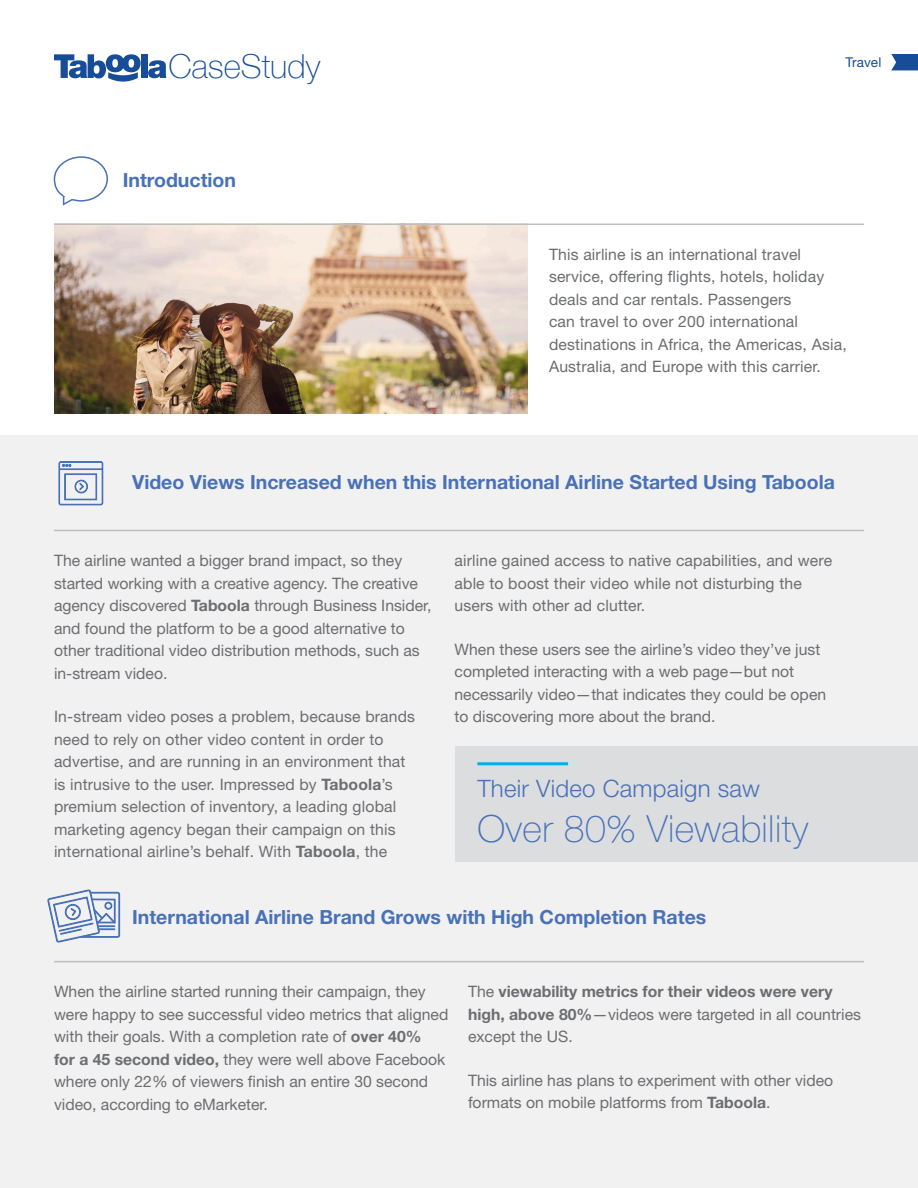
<style>
.page{position:relative;width:918px;height:1188px;background:#fff}
.page>*{position:absolute;margin:0;border:0;box-sizing:border-box;transform-origin:0 0}
.tite_1{font:100 37.5px "Helvetica Neue LT Std";letter-spacing:.01em;color:#4871b8}
.t1{font:100 33px "Helvetica Neue";color:#174c99}
.tite_1-2{font:300 24px "Helvetica Neue LT Std";letter-spacing:.01em;color:#4871b8}
.tite_1-3{font:700 19.5px "Helvetica Neue LT Std";color:#4871b8}
.body_text{font:15.75px/22.5px "Helvetica Neue LT Std";color:#6c6d70}
.body_text-2{font:700 15.75px/22.5px "Helvetica Neue LT Std";color:#6c6d70}
.t2{font:13.5px "Helvetica Neue LT Std";letter-spacing:.01em;color:#174c99}
.s1{font-weight:700}
.s2{font-weight:400}
</style>
<div class="page">
<div style="left:0;top:436px;width:917px;height:752px;background:#f1f1f1"></div>
<div style="left:141px;top:54px;width:7px;height:24px;background:#174c99"></div>
<svg style="left:148px;top:60px;width:18px;height:18px"></svg>
<svg style="left:54px;top:54px;width:87px;height:28px"></svg>
<svg style="left:891px;top:54px;width:27px;height:16px"></svg>
<svg style="left:53px;top:156px;width:55px;height:50px"></svg>
<img style="left:54px;top:225px;width:474px;height:189px">
<svg style="left:58px;top:461px;width:45px;height:44px"></svg>
<hr style="left:54px;top:961px;width:810px;height:1px;background:#bfbebe">
<svg style="left:48px;top:890px;width:72px;height:53px"></svg>
<hr style="left:54px;top:530px;width:810px;height:1px;background:#bfbebe">
<hr style="left:54px;top:224px;width:810px;height:1px;background:#bfbebe">
<div style="left:455px;top:746px;width:463px;height:115px;background:#dcdddf"></div>
<hr style="left:477px;top:762px;width:91px;height:3px;background:#00aeef">
<h2 class="t1" style="left:168px;top:41px;width:153px">CaseStudy</h2>
<p class="t2" style="left:845px;top:54px;width:37px">Travel</p>
<p class="tite_1-3" style="left:123px;top:168px;width:115px">Introduction</p>
<p class="body_text" style="left:549px;top:243px;width:299px">This airline is an international travel service, offering flights, hotels, holiday deals and car rentals. Passengers<br>can travel to over 200 international destinations in Africa, the Americas, Asia, Australia, and Europe with this carrier.</p>
<p class="tite_1-3" style="left:132px;top:470px;width:704px">Video Views Increased when this International Airline Started Using Taboola</p>
<p class="body_text" style="left:54px;top:549px;width:379px">The airline wanted a bigger brand impact, so they started working with a creative agency. The creative agency discovered <span class="s1">Taboola</span> through Business Insider, and found the platform to be a good alternative to other traditional video distribution methods, such as in-stream video.</p>
<p class="body_text" style="left:54px;top:705px;width:363px">In-stream video poses a problem, because brands need to rely on other video content in order to advertise, and are running in an environment that is intrusive to the user. Impressed by <span class="s1">Taboola</span>’s premium selection of inventory, a leading global marketing agency began their campaign on this international airline’s behalf. With <span class="s1">Taboola</span>, the</p>
<p class="body_text" style="left:455px;top:549px;width:379px">airline gained access to native capabilities, and were able to boost their video while not disturbing the users with other ad clutter.</p>
<p class="body_text" style="left:455px;top:638px;width:373px">When these users see the airline’s video they’ve just completed interacting with a web page—but not necessarily video—that indicates they could be open to discovering more about the brand.</p>
<p class="tite_1-2" style="left:477px;top:774px;width:284px">Their Video Campaign saw</p>
<p class="tite_1" style="left:477px;top:808px;width:333px">Over 80% Viewability</p>
<p class="tite_1-3" style="left:132px;top:905px;width:576px">International Airline Brand Grows with High Completion Rates</p>
<p class="body_text" style="left:54px;top:980px;width:396px">When the airline started running their campaign, they were happy to see successful video metrics that aligned with their goals. With a completion rate of <span class="s1">over 40%<br>for a 45 second video,</span> they were well above Facebook where only 22% of viewers finish an entire 30 second video, according to eMarketer.</p>
<p class="body_text-2" style="left:468px;top:980px;width:395px"><span class="s2">The</span> viewability metrics for their videos were very high, above 80%<span class="s2">—videos were targeted in all countries except the US.</span></p>
<p class="body_text" style="left:468px;top:1068px;width:367px">This airline has plans to experiment with other video formats on mobile platforms from <span class="s1">Taboola</span>.</p>
</div>
